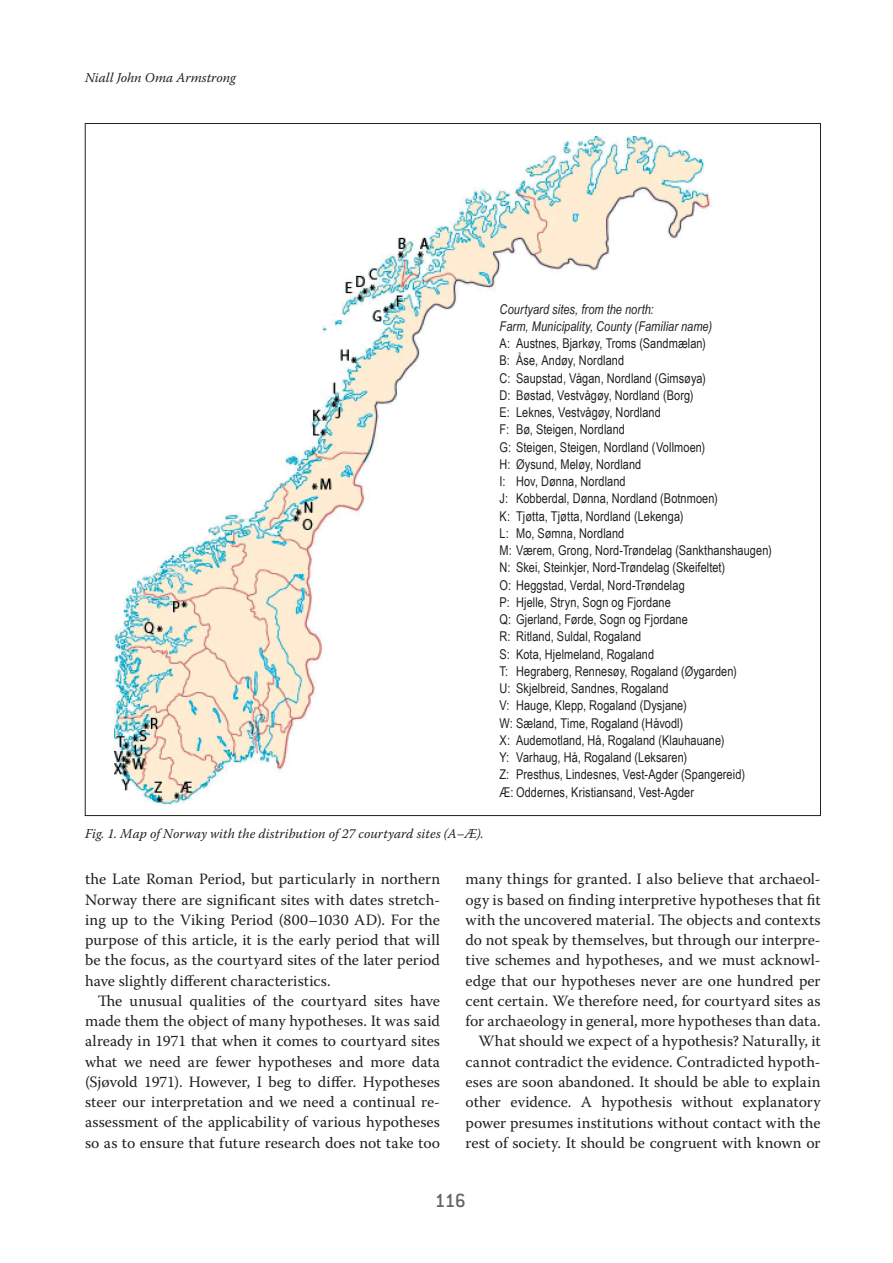
<style>
.page{position:relative;width:893px;height:1263px;background:#fff}
.page>*{position:absolute;margin:0;border:0;box-sizing:border-box;transform-origin:0 0}
.t1{font:500 21px "Conduit ITC";color:#636366}
.t2{font:15.75px/20.2px "Warnock Pro";letter-spacing:.005em;color:#231f20;text-align:justify}
.t3{font:13.5px/17.2px "Arial Narrow";letter-spacing:.005em;color:#231f20}
.t4{font:italic 13.5px "Warnock Pro";letter-spacing:.005em;color:#231f20}
.t5{font:italic 13.5px/17.2px "Arial Narrow";letter-spacing:.01em;color:#231f20}
</style>
<div class="page">
<img style="left:115px;top:136px;width:597px;height:670px">
<p class="t4" style="left:85px;top:69px;width:152px">Niall John Oma Armstrong</p>
<p class="t4" style="left:85px;top:826px;width:400px">Fig. 1. Map of Norway with the distribution of 27 courtyard sites (A–Æ).</p>
<p class="t5" style="left:500px;top:300px;width:214px">Courtyard sites, from the north:<br>Farm, Municipality, County (Familiar name)</p>
<p class="t3" style="left:500px;top:334px;width:274px">A: Austnes, Bjarkøy, Troms (Sandmælan)<br>B: Åse, Andøy, Nordland<br>C: Saupstad, Vågan, Nordland (Gimsøya)<br>D: Bøstad, Vestvågøy, Nordland (Borg)<br>E: Leknes, Vestvågøy, Nordland<br>F: Bø, Steigen, Nordland<br>G: Steigen, Steigen, Nordland (Vollmoen)<br>H: Øysund, Meløy, Nordland<br>I: Hov, Dønna, Nordland<br>J: Kobberdal, Dønna, Nordland (Botnmoen)<br>K: Tjøtta, Tjøtta, Nordland (Lekenga)<br>L: Mo, Sømna, Nordland<br>M: Værem, Grong, Nord-Trøndelag (Sankthanshaugen)<br>N: Skei, Steinkjer, Nord-Trøndelag (Skeifeltet)<br>O: Heggstad, Verdal, Nord-Trøndelag<br>P: Hjelle, Stryn, Sogn og Fjordane<br>Q: Gjerland, Førde, Sogn og Fjordane<br>R: Ritland, Suldal, Rogaland<br>S: Kota, Hjelmeland, Rogaland<br>T: Hegraberg, Rennesøy, Rogaland (Øygarden)<br>U: Skjelbreid, Sandnes, Rogaland<br>V: Hauge, Klepp, Rogaland (Dysjane)<br>W: Sæland, Time, Rogaland (Håvodl)<br>X: Audemotland, Hå, Rogaland (Klauhauane)<br>Y: Varhaug, Hå, Rogaland (Leksaren)<br>Z: Presthus, Lindesnes, Vest-Agder (Spangereid)<br>Æ: Oddernes, Kristiansand, Vest-Agder</p>
<p class="t2" style="left:85px;top:869px;width:357px">the Late Roman Period, but particularly in northern Norway there are significant sites with dates stretch&shy;ing up to the Viking Period (800–1030 AD). For the purpose of this article, it is the early period that will be the focus, as the courtyard sites of the later period have slightly different characteristics.</p>
<p class="t2" style="left:85px;top:990px;width:357px;text-indent:13px">The unusual qualities of the courtyard sites have made them the object of many hypotheses. It was said already in 1971 that when it comes to courtyard sites what we need are fewer hypotheses and more data (Sjøvold 1971). However, I beg to differ. Hypotheses steer our interpretation and we need a continual re&shy;assessment of the applicability of various hypotheses so as to ensure that future research does not take too</p>
<p class="t2" style="left:466px;top:869px;width:357px;text-align:right">many things for granted. I also believe that archaeol&shy;ogy is based on finding interpretive hypotheses that fit with the uncovered material. The objects and contexts do not speak by themselves, but through our interpre&shy;tive schemes and hypotheses, and we must acknowl&shy;edge that our hypotheses never are one hundred per cent certain. We therefore need, for courtyard sites as for archaeology in general, more hypotheses than data.<br>What should we expect of a hypothesis? Naturally, it cannot contradict the evidence. Contradicted hypoth&shy;eses are soon abandoned. It should be able to explain other evidence. A hypothesis without explanatory power presumes institutions without contact with the rest of society. It should be congruent with known or</p>
<h1 class="t1" style="left:435px;top:1188px;width:33px">116</h1>
</div>
